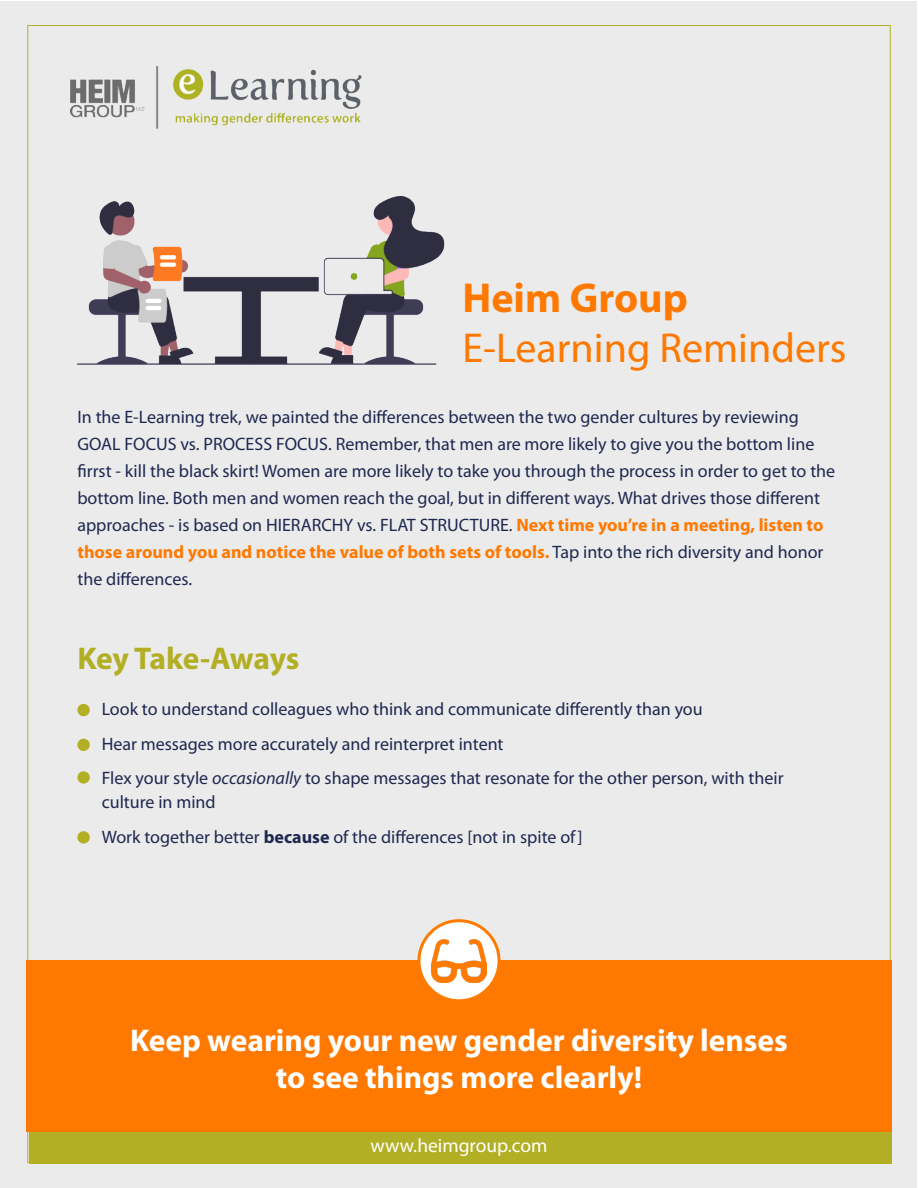
<style>
.page{position:relative;width:918px;height:1188px;background:#fff}
.page>*{position:absolute;margin:0;border:0;box-sizing:border-box;transform-origin:0 0}
.t1{font:42px "Myriad Pro";color:#ff7900}
.t2{font:700 42px "Myriad Pro";color:#ff7900}
.t3{font:700 31.5px/37.8px "Myriad Pro";color:#fff;text-align:center}
.t4{font:700 31.5px "Myriad Pro";letter-spacing:-.015em;color:#b3af25}
.t5{font:19.5px "Myriad Pro";color:#fff}
.t6{font:18px/27px "Myriad Pro";color:#1f2850}
.s1{font-weight:700;color:#ff7900}
.s2{font-style:italic}
.s3{font-weight:700}
</style>
<div class="page">
<div style="left:1px;top:1px;width:916px;height:1186px;background:#ebebeb"></div>
<div style="left:26px;top:961px;width:866px;height:171px;background:#ff7900"></div>
<div style="left:419px;top:921px;width:80px;height:80px;background:#fff;border-radius:50%"></div>
<div style="left:417px;top:919px;width:84px;height:83px;border:3px solid #ff7b00;border-radius:50%"></div>
<img style="left:432px;top:939px;width:54px;height:43px">
<div style="left:77px;top:704px;width:13px;height:12px;background:#b3af25;border-radius:50%"></div>
<div style="left:77px;top:739px;width:13px;height:12px;background:#b3af25;border-radius:50%"></div>
<div style="left:77px;top:771px;width:13px;height:13px;background:#b3af25;border-radius:50%"></div>
<div style="left:77px;top:831px;width:13px;height:13px;background:#b3af25;border-radius:50%"></div>
<img style="left:77px;top:196px;width:367px;height:168px">
<div style="left:29px;top:1132px;width:863px;height:31px;background:#b3af25"></div>
<img style="left:70px;top:66px;width:291px;height:62px">
<p class="t2" style="left:463px;top:270px;width:227px">Heim Group</p>
<p class="t1" style="left:463px;top:322px;width:385px">E-Learning Reminders</p>
<p class="t6" style="left:77px;top:404px;width:759px">In the E-Learning trek, we painted the differences between the two gender cultures by reviewing GOAL FOCUS vs. PROCESS FOCUS. Remember, that men are more likely to give you the bottom line firrst - kill the black skirt! Women are more likely to take you through the process in order to get to the bottom line. Both men and women reach the goal, but in different ways. What drives those different approaches - is based on HIERARCHY vs. FLAT STRUCTURE. <span class="s1">Next time you’re in a meeting, listen to those around you and notice the value of both sets of tools.</span> Tap into the rich diversity and honor the differences.</p>
<p class="t4" style="left:77px;top:638px;width:224px">Key Take-Aways</p>
<p class="t6" style="left:102px;top:695px;width:603px">Look to understand colleagues who think and communicate differently than you</p>
<p class="t6" style="left:102px;top:730px;width:403px">Hear messages more accurately and reinterpret intent</p>
<p class="t6" style="left:102px;top:764px;width:683px">Flex your style <span class="s2">occasionally</span> to shape messages that resonate for the other person, with their</p>
<p class="t6" style="left:102px;top:788px;width:116px">culture in mind</p>
<p class="t6" style="left:102px;top:823px;width:482px">Work together better <span class="s3">because</span> of the differences [not in spite of]</p>
<p class="t3" style="left:130px;top:1020px;width:659px">Keep wearing your new gender diversity lenses to see things more clearly!</p>
<p class="t5" style="left:371px;top:1133px;width:178px">www.heimgroup.com</p>
</div>
